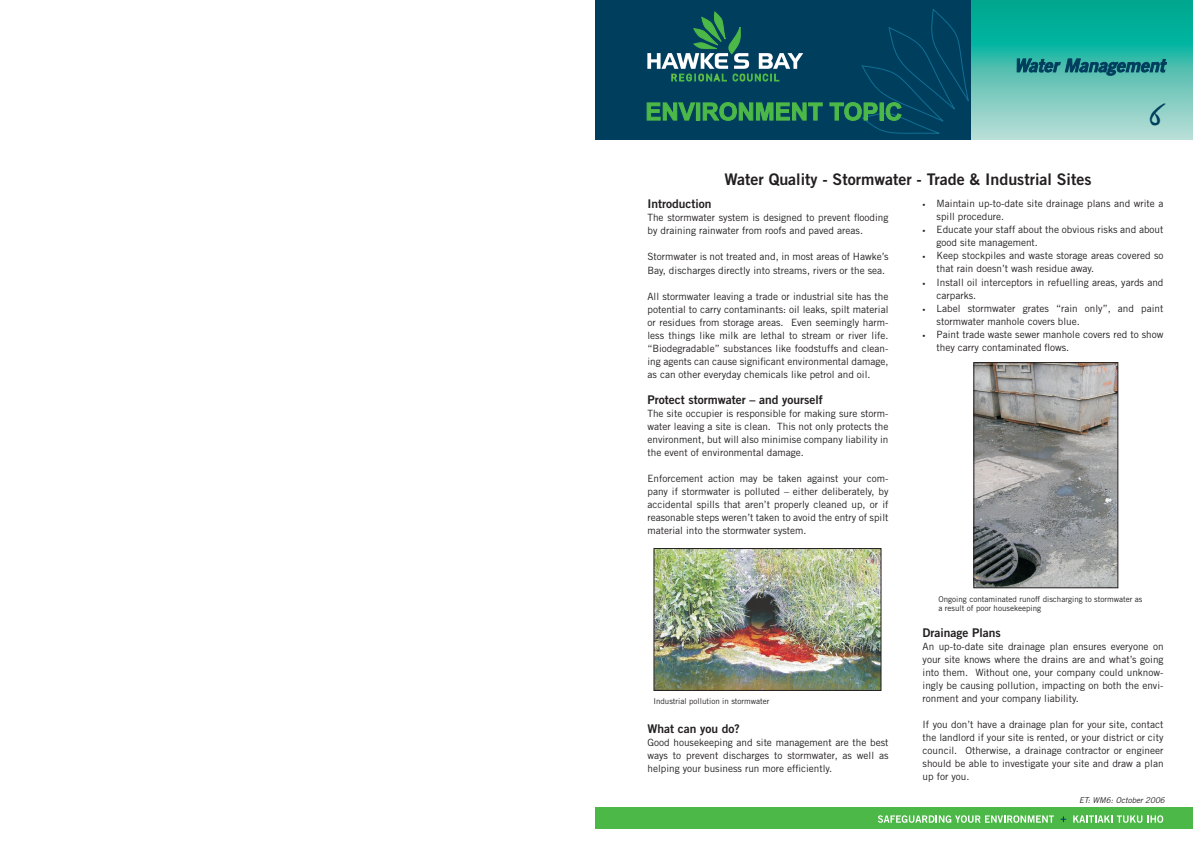
<style>
.page{position:relative;width:1193px;height:845px;background:#fff}
.page>*{position:absolute;margin:0;border:0;box-sizing:border-box;transform-origin:0 0}
.t1{font:italic 30px "Mistral";color:#003e5e}
.head{font:16px "Trade Gothic LT Std Bd 2";color:#231f20}
.sub_head{font:12px "Trade Gothic LT Std Bd 2";color:#231f20}
.Main{font:10px/13px "Trade Gothic LT Std";color:#231f20;text-align:justify}
.Bullet_indent{font:10px/13px "Trade Gothic LT Std";color:#231f20}
.t2{font:8px/9.6px "Trade Gothic LT Std";color:#231f20}
.Main-2{font:italic 8px "Trade Gothic LT Std";color:#231f20}
.t3{font:6px "Trade Gothic LT Std";color:#231f20}
</style>
<div class="page">
<div style="left:595px;top:807px;width:598px;height:21px;background:#4cb848"></div>
<svg style="left:878px;top:815px;width:176px;height:7px"></svg>
<svg style="left:1073px;top:815px;width:90px;height:7px"></svg>
<svg style="left:1060px;top:816px;width:6px;height:5px"></svg>
<div style="left:595px;top:0;width:376px;height:139px;background:#003e5e"></div>
<svg style="left:646px;top:102px;width:50px;height:19px"></svg>
<div style="left:696px;top:102px;width:4px;height:18px;border:1px solid #4cb848"></div>
<svg style="left:702px;top:102px;width:121px;height:19px"></svg>
<svg style="left:829px;top:9px;width:140px;height:125px"></svg>
<svg style="left:647px;top:11px;width:156px;height:71px"></svg>
<img style="left:971px;top:0;width:222px;height:139px">
<svg style="left:1017px;top:53px;width:150px;height:25px"></svg>
<img style="left:656px;top:550px;width:223px;height:138px">
<img style="left:976px;top:364px;width:140px;height:222px">
<div style="left:654px;top:548px;width:227px;height:142px;border:1px solid #231f20"></div>
<div style="left:974px;top:362px;width:144px;height:226px;border:1px solid #231f20"></div>
<p class="head" style="left:724px;top:170px;width:369px">Water Quality - Stormwater - Trade &amp; Industrial Sites</p>
<p class="t1" style="left:1149px;top:98px;width:23px">6</p>
<p class="sub_head" style="left:647px;top:197px;width:66px">Introduction</p>
<p class="Main" style="left:647px;top:211px;width:242px">The stormwater system is designed to prevent flooding by draining rainwater from roofs and paved areas.</p>
<p class="Main" style="left:647px;top:250px;width:242px">Stormwater is not treated and, in most areas of Hawke’s<br>Bay, discharges directly into streams, rivers or the sea.</p>
<p class="Main" style="left:647px;top:289px;width:242px">All stormwater leaving a trade or industrial site has the potential to carry contaminants: oil leaks, spilt material or residues from storage areas. Even seemingly harm&shy;less things like milk are lethal to stream or river life. “Biodegradable” substances like foodstuffs and clean&shy;ing agents can cause significant environmental damage, as can other everyday chemicals like petrol and oil.</p>
<p class="sub_head" style="left:647px;top:392px;width:177px">Protect stormwater – and yourself</p>
<p class="Main" style="left:647px;top:406px;width:242px">The site occupier is responsible for making sure storm&shy;water leaving a site is clean. This not only protects the environment, but will also minimise company liability in the event of environmental damage.</p>
<p class="Main" style="left:647px;top:471px;width:242px">Enforcement action may be taken against your com&shy;pany if stormwater is polluted – either deliberately, by accidental spills that aren’t properly cleaned up, or if reasonable steps weren’t taken to avoid the entry of spilt material into the stormwater system.</p>
<p class="t2" style="left:653px;top:696px;width:118px">Industrial pollution in stormwater</p>
<p class="sub_head" style="left:647px;top:720px;width:94px">What can you do?</p>
<p class="Main" style="left:647px;top:735px;width:242px">Good housekeeping and site management are the best ways to prevent discharges to stormwater, as well as helping your business run more efficiently.</p>
<p class="t3" style="left:922px;top:201px;width:4px">•</p>
<p class="t3" style="left:922px;top:227px;width:4px">•</p>
<p class="t3" style="left:922px;top:253px;width:4px">•</p>
<p class="t3" style="left:922px;top:279px;width:4px">•</p>
<p class="t3" style="left:922px;top:305px;width:4px">•</p>
<p class="t3" style="left:922px;top:331px;width:4px">•</p>
<p class="Bullet_indent" style="left:936px;top:197px;width:228px">Maintain up-to-date site drainage plans and write a spill procedure.</p>
<p class="Bullet_indent" style="left:936px;top:223px;width:228px">Educate your staff about the obvious risks and about good site management.</p>
<p class="Bullet_indent" style="left:936px;top:249px;width:228px">Keep stockpiles and waste storage areas covered so that rain doesn’t wash residue away.</p>
<p class="Bullet_indent" style="left:936px;top:275px;width:228px">Install oil interceptors in refuelling areas, yards and carparks.</p>
<p class="Bullet_indent" style="left:936px;top:301px;width:228px">Label stormwater grates “rain only”, and paint stormwater manhole covers blue.</p>
<p class="Bullet_indent" style="left:936px;top:327px;width:228px">Paint trade waste sewer manhole covers red to show they carry contaminated flows.</p>
<p class="t2" style="left:938px;top:593px;width:205px">Ongoing contaminated runoff discharging to stormwater as a result of poor housekeeping</p>
<p class="sub_head" style="left:922px;top:625px;width:80px">Drainage Plans</p>
<p class="Main" style="left:922px;top:639px;width:242px">An up-to-date site drainage plan ensures everyone on your site knows where the drains are and what’s going into them. Without one, your company could unknow&shy;ingly be causing pollution, impacting on both the envi&shy;ronment and your company liability.</p>
<p class="Main" style="left:922px;top:717px;width:242px">If you don’t have a drainage plan for your site, contact the landlord if your site is rented, or your district or city council. Otherwise, a drainage contractor or engineer should be able to investigate your site and draw a plan up for you.</p>
<p class="Main-2" style="left:1079px;top:795px;width:87px">ET: WM6: October 2006</p>
</div>
